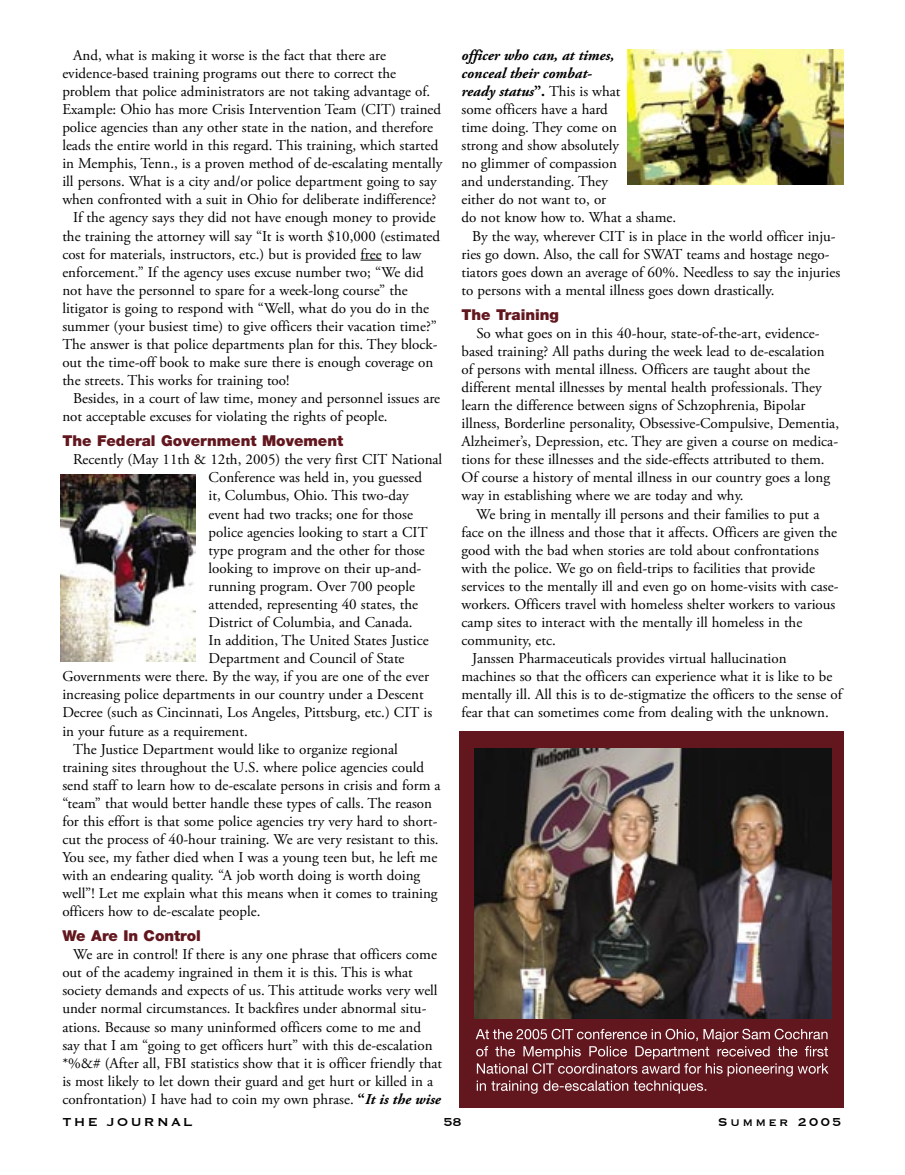
<style>
.page{position:relative;width:905px;height:1175px;background:#fff}
.page>*{position:absolute;margin:0;border:0;box-sizing:border-box;transform-origin:0 0}
.body_copy{font:15px/18px "Adobe Garamond Pro";color:#000}
._95_Headers{font:900 15px "Helvetica Neue";color:#62161e}
.t1{font:15px "Copperplate";letter-spacing:.15em;color:#000}
.s1{font-weight:700}
.s2{font-weight:700;font-style:italic}
</style>
<div class="page">
<svg style="left:360px;top:260px;width:21px;height:1px"></svg>
<img style="left:60px;top:474px;width:135px;height:187px">
<img style="left:627px;top:50px;width:216px;height:134px">
<div style="left:459px;top:730px;width:384px;height:377px;background:#62161e"></div>
<img style="left:474px;top:748px;width:357px;height:270px">
<svg style="left:475px;top:1028px;width:353px;height:65px"></svg>
<p class="body_copy" style="left:62px;top:46px;width:381px;text-indent:11px">And, what is making it worse is the fact that there are evidence-based training programs out there to correct the problem that police administrators are not taking advantage of.<br>Example: Ohio has more Crisis Intervention Team (CIT) trained police agencies than any other state in the nation, and therefore leads the entire world in this regard. This training, which started in Memphis, Tenn., is a proven method of de-escalating mentally ill persons. What is a city and/or police department going to say when confronted with a suit in Ohio for deliberate indifference?</p>
<p class="body_copy" style="left:62px;top:209px;width:379px;text-indent:11px">If the agency says they did not have enough money to provide the training the attorney will say “It is worth $10,000 (estimated cost for materials, instructors, etc.) but is provided free to law enforcement.” If the agency uses excuse number two; “We did not have the personnel to spare for a week-long course” the litigator is going to respond with “Well, what do you do in the summer (your busiest time) to give officers their vacation time?” The answer is that police departments plan for this. They block&shy;out the time-off book to make sure there is enough coverage on the streets. This works for training too!</p>
<p class="body_copy" style="left:62px;top:390px;width:379px;text-indent:11px">Besides, in a court of law time, money and personnel issues are not acceptable excuses for violating the rights of people.</p>
<p class="_95_Headers" style="left:62px;top:432px;width:282px">The Federal Government Movement</p>
<p class="body_copy" style="left:73px;top:451px;width:370px">Recently (May 11th &amp; 12th, 2005) the very first CIT National</p>
<p class="body_copy" style="left:208px;top:469px;width:215px">Conference was held in, you guessed</p>
<p class="body_copy" style="left:208px;top:487px;width:202px">it, Columbus, Ohio. This two-day</p>
<p class="body_copy" style="left:208px;top:505px;width:206px">event had two tracks; one for those</p>
<p class="body_copy" style="left:208px;top:523px;width:220px">police agencies looking to start a CIT</p>
<p class="body_copy" style="left:208px;top:541px;width:218px">type program and the other for those</p>
<p class="body_copy" style="left:208px;top:559px;width:214px">looking to improve on their up-and-</p>
<p class="body_copy" style="left:208px;top:577px;width:208px">running program. Over 700 people</p>
<p class="body_copy" style="left:208px;top:595px;width:211px">attended, representing 40 states, the</p>
<p class="body_copy" style="left:208px;top:614px;width:205px">District of Columbia, and Canada.</p>
<p class="body_copy" style="left:208px;top:632px;width:221px">In addition, The United States Justice</p>
<p class="body_copy" style="left:208px;top:650px;width:197px">Department and Council of State</p>
<p class="body_copy" style="left:62px;top:668px;width:368px">Governments were there. By the way, if you are one of the ever</p>
<p class="body_copy" style="left:62px;top:686px;width:363px">increasing police departments in our country under a Descent</p>
<p class="body_copy" style="left:62px;top:704px;width:371px">Decree (such as Cincinnati, Los Angeles, Pittsburg, etc.) CIT is</p>
<p class="body_copy" style="left:62px;top:722px;width:187px">in your future as a requirement.</p>
<p class="body_copy" style="left:62px;top:740px;width:380px;text-indent:11px">The Justice Department would like to organize regional training sites throughout the U.S. where police agencies could send staff to learn how to de-escalate persons in crisis and form a “team” that would better handle these types of calls. The reason for this effort is that some police agencies try very hard to short&shy;cut the process of 40-hour training. We are very resistant to this.<br>You see, my father died when I was a young teen but, he left me with an endearing quality. “A job worth doing is worth doing well”! Let me explain what this means when it comes to training officers how to de-escalate people.</p>
<p class="_95_Headers" style="left:62px;top:926px;width:140px">We Are In Control</p>
<p class="body_copy" style="left:62px;top:946px;width:381px;text-indent:11px">We are in control! If there is any one phrase that officers come out of the academy ingrained in them it is this. This is what society demands and expects of us. This attitude works very well under normal circumstances. It backfires under abnormal situ&shy;ations. Because so many uninformed officers come to me and<br>say that I am “going to get officers hurt” with this de-escalation *%&amp;# (After all, FBI statistics show that it is officer friendly that is most likely to let down their guard and get hurt or killed in a confrontation) I have had to coin my own phrase. <span class="s1">“</span><span class="s2">It is the wise</span></p>
<p class="body_copy" style="left:461px;top:46px;width:216px"><span class="s2">officer who can, at times,<br>conceal their combat-<br>ready status</span><span class="s1">”.</span> This is what<br>some officers have a hard<br>time doing. They come on<br>strong and show absolutely<br>no glimmer of compassion<br>and understanding. They<br>either do not want to, or<br>do not know how to. What a shame.</p>
<p class="body_copy" style="left:461px;top:227px;width:380px;text-indent:11px">By the way, wherever CIT is in place in the world officer inju&shy;ries go down. Also, the call for SWAT teams and hostage nego&shy;tiators goes down an average of 60%. Needless to say the injuries to persons with a mental illness goes down drastically.</p>
<p class="_95_Headers" style="left:461px;top:305px;width:99px">The Training</p>
<p class="body_copy" style="left:461px;top:324px;width:379px;text-indent:15px">So what goes on in this 40-hour, state-of-the-art, evidence&shy;based training? All paths during the week lead to de-escalation of persons with mental illness. Officers are taught about the different mental illnesses by mental health professionals. They learn the difference between signs of Schzophrenia, Bipolar illness, Borderline personality, Obsessive-Compulsive, Dementia, Alzheimer’s, Depression, etc. They are given a course on medica&shy;tions for these illnesses and the side-effects attributed to them.<br>Of course a history of mental illness in our country goes a long way in establishing where we are today and why.</p>
<p class="body_copy" style="left:461px;top:505px;width:378px;text-indent:15px">We bring in mentally ill persons and their families to put a face on the illness and those that it affects. Officers are given the good with the bad when stories are told about confrontations with the police. We go on field-trips to facilities that provide services to the mentally ill and even go on home-visits with case&shy;workers. Officers travel with homeless shelter workers to various camp sites to interact with the mentally ill homeless in the community, etc.</p>
<p class="body_copy" style="left:461px;top:650px;width:382px;text-indent:11px">Janssen Pharmaceuticals provides virtual hallucination machines so that the officers can experience what it is like to be mentally ill. All this is to de-stigmatize the officers to the sense of fear that can sometimes come from dealing with the unknown.</p>
<p class="t1" style="left:62px;top:1112px;width:132px">THE JOURNAL</p>
<p class="t1" style="left:443px;top:1112px;width:20px">58</p>
<p class="t1" style="left:717px;top:1112px;width:125px">Summer 2005</p>
</div>
